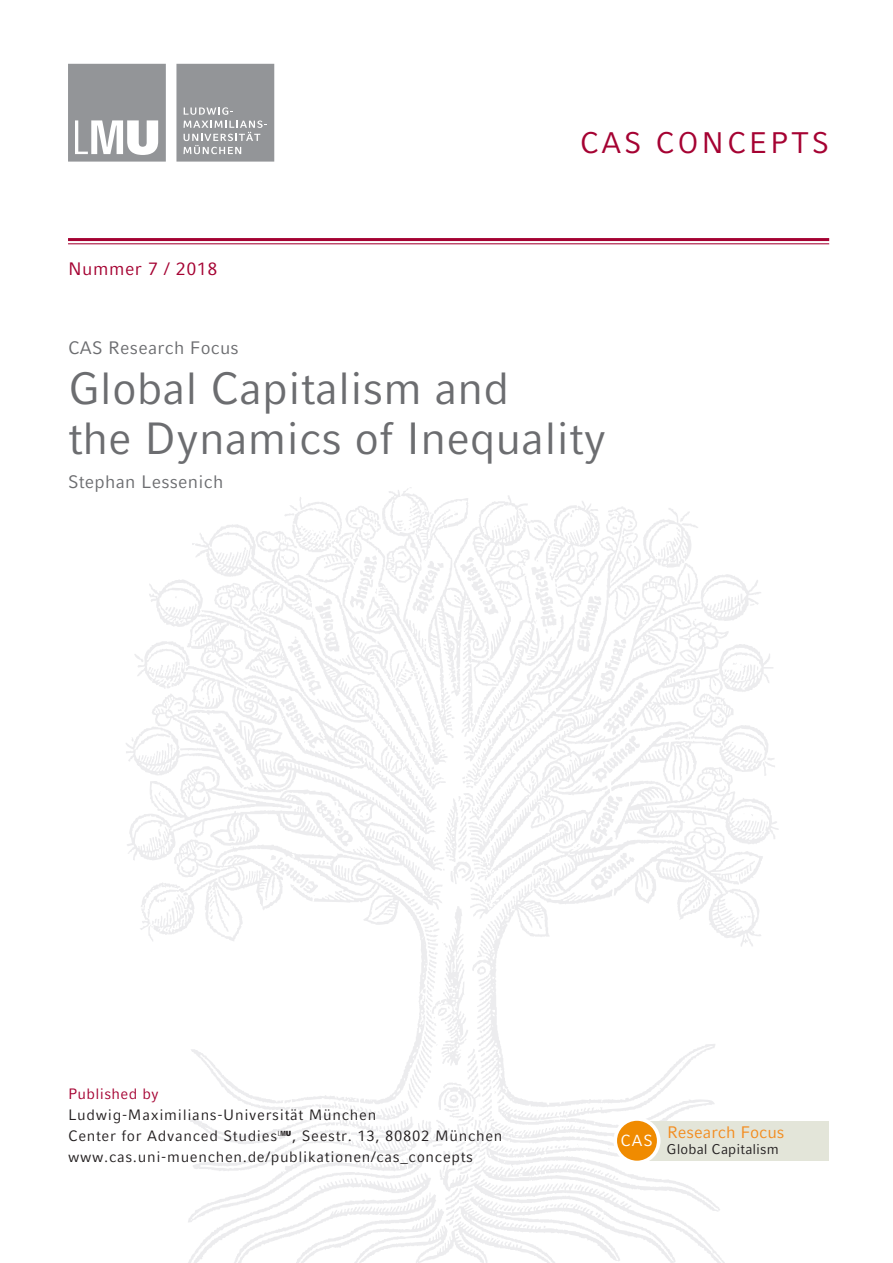
<style>
.page{position:relative;width:893px;height:1263px;background:#fff}
.page>*{position:absolute;margin:0;border:0;box-sizing:border-box;transform-origin:0 0}
.t1{font:45px/49.5px "LMU Compatil Fact";color:#6c6d70}
.t2{font:29.7px "LMU Compatil Fact";letter-spacing:.095em;color:#a50232}
.t3{font:18px "LMU Compatil Fact";letter-spacing:.015em;color:#6c6d70}
.t4{font:18px "LMU Compatil Fact";letter-spacing:.03em;color:#a50232}
.t5{font:16.65px "LMU Compatil Fact";color:#f38c1e}
.t6{font:16.05px "LMU Compatil Fact";color:#fff}
.t7{font:15px "LMU Compatil Fact";letter-spacing:.045em;color:#231f20}
.t8{font:15px "LMU Compatil Fact";letter-spacing:.025em;color:#a50232}
.t9{font:14.1px "LMU Compatil Fact";letter-spacing:.005em;color:#231f20}
.s1{font-family:"LMU Sabon Next";font-weight:600}
</style>
<div class="page">
<svg style="left:126px;top:487px;width:653px;height:776px"></svg>
<svg style="left:68px;top:64px;width:98px;height:98px"></svg>
<svg style="left:176px;top:64px;width:98px;height:98px;background:#9d9ea1"></svg>
<hr style="left:68px;top:238px;width:761px;height:3px;background:#a50232">
<hr style="left:68px;top:243px;width:761px;height:1px;background:#a50232">
<div style="left:639px;top:1121px;width:190px;height:40px;background:#e3e5d9"></div>
<div style="left:613px;top:1117px;width:47px;height:47px;background:#fff;border-radius:50%"></div>
<div style="left:617px;top:1121px;width:40px;height:40px;background:#f08b00;border-radius:50%"></div>
<p class="t4" style="left:68px;top:259px;width:151px">Nummer 7 / 2018</p>
<p class="t3" style="left:68px;top:337px;width:172px">CAS Research Focus</p>
<p class="t2" style="left:580px;top:125px;width:251px">CAS CONCEPTS</p>
<p class="t1" style="left:68px;top:363px;width:540px">Global Capitalism and<br>the Dynamics of Inequality</p>
<p class="t3" style="left:68px;top:471px;width:157px">Stephan Lessenich</p>
<p class="t8" style="left:68px;top:1085px;width:92px">Published by</p>
<p class="t7" style="left:68px;top:1106px;width:310px">Ludwig-Maximilians-Universität München</p>
<p class="t7" style="left:68px;top:1127px;width:436px">Center for Advanced Studies<span class="s1">®</span>, Seestr. 13, 80802 München</p>
<p class="t7" style="left:68px;top:1148px;width:407px">www.cas.uni-muenchen.de/publikationen/cas_concepts</p>
<p class="t6" style="left:621px;top:1131px;width:34px">CAS</p>
<p class="t5" style="left:667px;top:1122px;width:119px">Research Focus</p>
<p class="t9" style="left:667px;top:1141px;width:114px">Global Capitalism</p>
</div>
